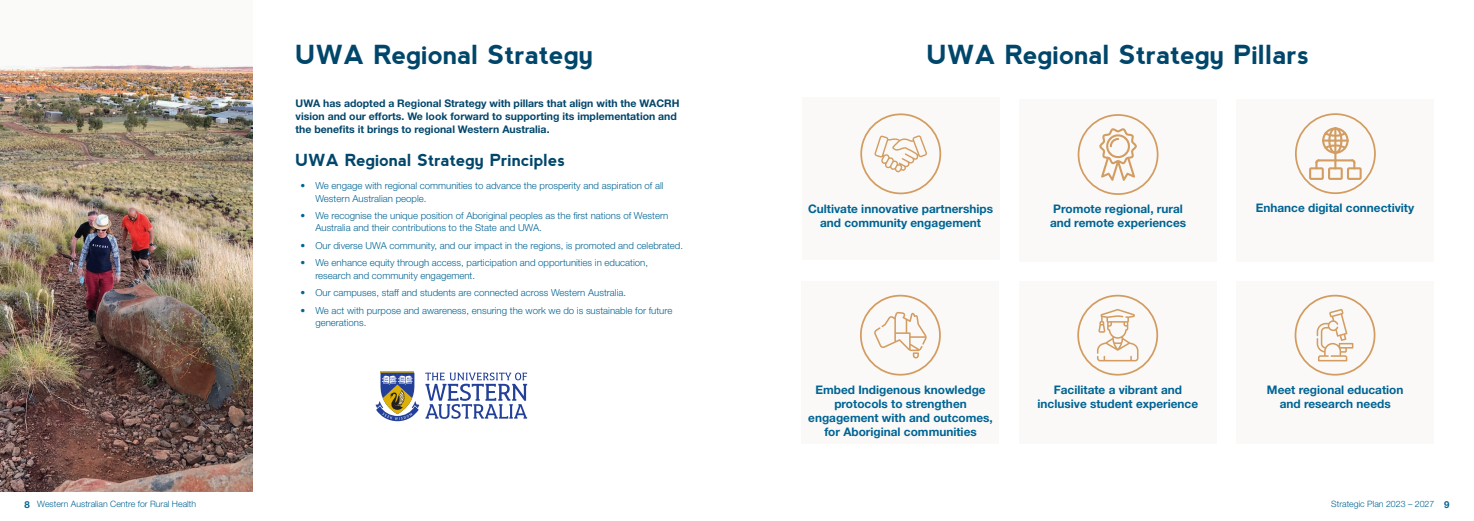
<style>
.page{position:relative;width:1474px;height:521px;background:#fff}
.page>*{position:absolute;margin:0;border:0;box-sizing:border-box;transform-origin:0 0}
.t1{font:700 26.25px "CUCRH Headline";color:#00466b}
.t2{font:700 16.62px "CUCRH Headline";color:#00466b}
.t3{font:700 11.81px/14.2px "Helvetica Neue LT Std";color:#006494;text-align:center}
.t4{font:700 10.5px/12.6px "Helvetica Neue LT Std";color:#00466b}
.t5{font:300 9.62px/12.2px "Helvetica Neue LT Std";color:#006494}
.t6{font:300 8.75px "Helvetica Neue LT Std";color:#006494}
.s1{font-weight:700;font-size:9.62px}
</style>
<div class="page">
<img style="left:0;top:63px;width:252px;height:428px">
<hr style="left:380px;top:371px;width:34px;height:2px;background:#ddb008">
<svg style="left:425px;top:373px;width:102px;height:46px"></svg>
<svg style="left:375px;top:373px;width:44px;height:48px"></svg>
<div style="left:801px;top:281px;width:198px;height:163px;background:#faf9f7"></div>
<svg style="left:874px;top:312px;width:52px;height:46px"></svg>
<div style="left:860px;top:295px;width:80px;height:81px;border:2px solid #d39c61;border-radius:50%"></div>
<div style="left:1019px;top:281px;width:197px;height:163px;background:#faf9f7"></div>
<svg style="left:1097px;top:309px;width:41px;height:52px"></svg>
<div style="left:1077px;top:295px;width:81px;height:81px;border:2px solid #d39c61;border-radius:50%"></div>
<div style="left:1236px;top:281px;width:197px;height:163px;background:#faf9f7"></div>
<svg style="left:1316px;top:309px;width:37px;height:52px"></svg>
<div style="left:1294px;top:295px;width:81px;height:81px;border:2px solid #d39c61;border-radius:50%"></div>
<div style="left:1236px;top:99px;width:197px;height:162px;background:#faf9f7"></div>
<svg style="left:1309px;top:127px;width:52px;height:53px"></svg>
<div style="left:1294px;top:113px;width:81px;height:81px;border:2px solid #d39c61;border-radius:50%"></div>
<div style="left:1019px;top:99px;width:197px;height:162px;background:#faf9f7"></div>
<svg style="left:1099px;top:128px;width:37px;height:53px"></svg>
<div style="left:1077px;top:114px;width:81px;height:81px;border:2px solid #d39c61;border-radius:50%"></div>
<div style="left:802px;top:97px;width:197px;height:163px;background:#faf9f7"></div>
<svg style="left:874px;top:135px;width:53px;height:37px"></svg>
<div style="left:860px;top:113px;width:81px;height:81px;border:2px solid #d39c61;border-radius:50%"></div>
<h1 class="t1" style="left:295px;top:39px;width:299px">UWA Regional Strategy</h1>
<p class="t4" style="left:295px;top:97px;width:385px">UWA has adopted a Regional Strategy with pillars that align with the WACRH vision and our efforts. We look forward to supporting its implementation and the benefits it brings to regional Western Australia.</p>
<h2 class="t2" style="left:295px;top:150px;width:271px">UWA Regional Strategy Principles</h2>
<p class="t5" style="left:315px;top:180px;width:350px;text-indent:-15px">• We engage with regional communities to advance the prosperity and aspiration of all<br>Western Australian people.</p>
<p class="t5" style="left:315px;top:209px;width:354px;text-indent:-15px">• We recognise the unique position of Aboriginal peoples as the first nations of Western<br>Australia and their contributions to the State and UWA.</p>
<p class="t5" style="left:300px;top:239px;width:384px">• Our diverse UWA community, and our impact in the regions, is promoted and celebrated.</p>
<p class="t5" style="left:315px;top:257px;width:334px;text-indent:-15px">• We enhance equity through access, participation and opportunities in education, research and community engagement.</p>
<p class="t5" style="left:300px;top:286px;width:327px">• Our campuses, staff and students are connected across Western Australia.</p>
<p class="t5" style="left:315px;top:304px;width:358px;text-indent:-15px">• We act with purpose and awareness, ensuring the work we do is sustainable for future generations.</p>
<h1 class="t1" style="left:926px;top:39px;width:383px">UWA Regional Strategy Pillars</h1>
<p class="t3" style="left:808px;top:201px;width:186px">Cultivate innovative partnerships and community engagement</p>
<p class="t3" style="left:1053px;top:202px;width:131px">Promote regional, rural</p>
<p class="t3" style="left:1255px;top:201px;width:160px">Enhance digital connectivity</p>
<p class="t3" style="left:1050px;top:216px;width:138px">and remote experiences</p>
<p class="t3" style="left:808px;top:382px;width:186px">Embed Indigenous knowledge protocols to strengthen engagement with and outcomes, for Aboriginal communities</p>
<p class="t3" style="left:1037px;top:382px;width:162px">Facilitate a vibrant and inclusive student experience</p>
<p class="t3" style="left:1266px;top:382px;width:138px">Meet regional education and research needs</p>
<p class="t6" style="left:24px;top:499px;width:173px"><span class="s1">8</span> Western Australian Centre for Rural Health</p>
<p class="t6" style="left:1331px;top:499px;width:120px">Strategic Plan 2023 – 2027 <span class="s1">9</span></p>
</div>
